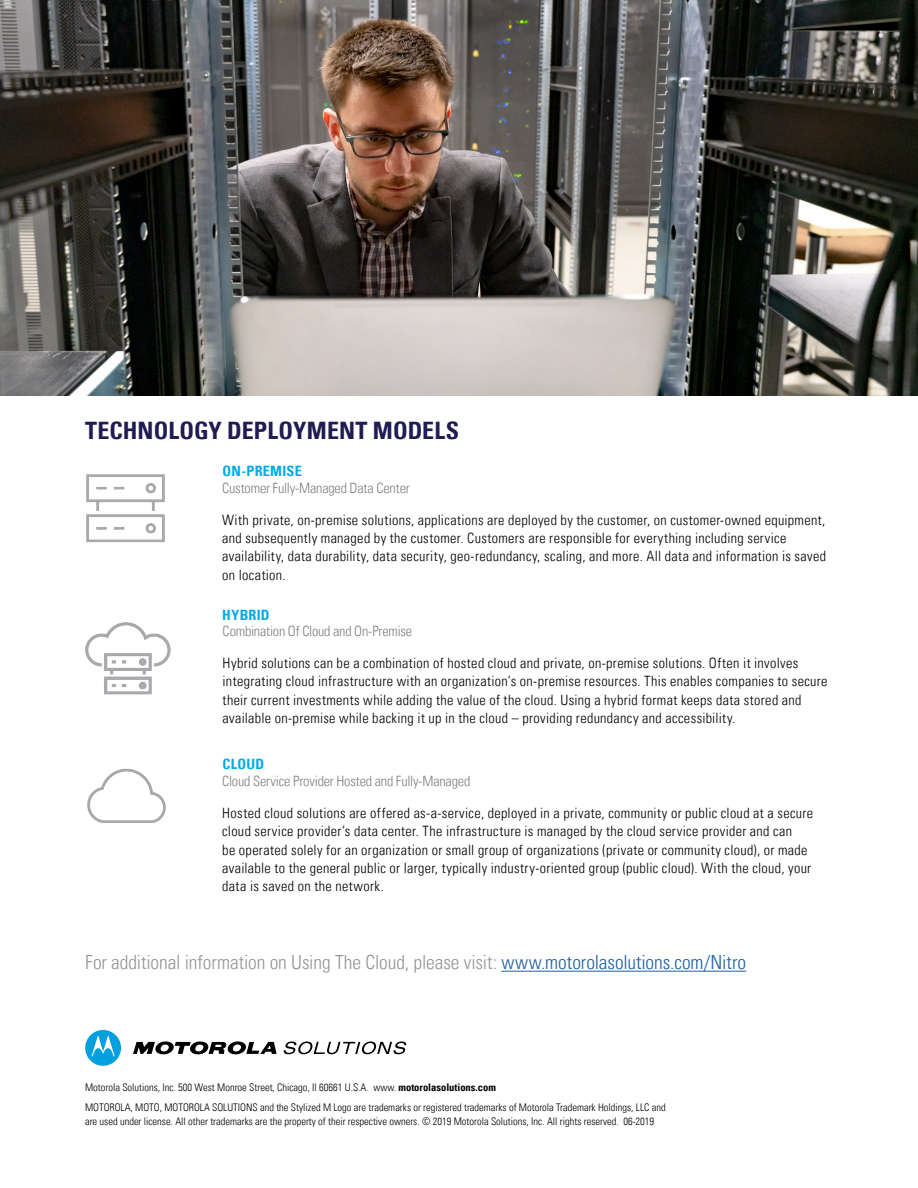
<style>
.page{position:relative;width:918px;height:1188px;background:#fff}
.page>*{position:absolute;margin:0;border:0;box-sizing:border-box;transform-origin:0 0}
.t1{font:700 condensed 24px "Univers LT";letter-spacing:.005em;color:#201b51}
.t2{font:300 condensed 19.5px "Univers LT";letter-spacing:-.005em;color:#939598}
.t3{font:300 condensed 14.25px/18.3px "Univers LT";letter-spacing:.025em;color:#000}
.t4{font:300 condensed 14.25px "Univers LT";letter-spacing:-.01em;color:#808285}
.t5{font:700 condensed 14.25px "Univers LT";letter-spacing:.02em;color:#00aae7}
.t6{font:300 condensed 10.5px/19.8px "Univers LT";color:#000}
.s1{color:#215e9e}
.s2{font-weight:700}
</style>
<div class="page">
<img style="left:0;top:0;width:918px;height:395px">
<hr style="left:501px;top:971px;width:245px;height:1px;background:#215e9e">
<img style="left:87px;top:768px;width:79px;height:55px">
<img style="left:86px;top:474px;width:79px;height:69px">
<img style="left:85px;top:622px;width:86px;height:73px">
<svg style="left:133px;top:1041px;width:144px;height:14px"></svg>
<svg style="left:85px;top:1030px;width:36px;height:36px"></svg>
<svg style="left:284px;top:1042px;width:122px;height:12px"></svg>
<h1 class="t1" style="left:85px;top:416px;width:376px">TECHNOLOGY DEPLOYMENT MODELS</h1>
<p class="t5" style="left:223px;top:462px;width:81px">ON-PREMISE</p>
<p class="t4" style="left:222px;top:479px;width:189px">Customer Fully-Managed Data Center</p>
<p class="t3" style="left:222px;top:510px;width:606px">With private, on-premise solutions, applications are deployed by the customer, on customer-owned equipment, and subsequently managed by the customer. Customers are responsible for everything including service availability, data durability, data security, geo-redundancy, scaling, and more. All data and information is saved on location.</p>
<p class="t5" style="left:222px;top:606px;width:49px">HYBRID</p>
<p class="t4" style="left:223px;top:623px;width:191px">Combination Of Cloud and On-Premise</p>
<p class="t3" style="left:223px;top:654px;width:606px">Hybrid solutions can be a combination of hosted cloud and private, on-premise solutions. Often it involves integrating cloud infrastructure with an organization’s on-premise resources. This enables companies to secure their current investments while adding the value of the cloud. Using a hybrid format keeps data stored and available on-premise while backing it up in the cloud – providing redundancy and accessibility.</p>
<p class="t5" style="left:223px;top:755px;width:43px">CLOUD</p>
<p class="t4" style="left:222px;top:772px;width:250px">Cloud Service Provider Hosted and Fully-Managed</p>
<p class="t3" style="left:222px;top:804px;width:593px">Hosted cloud solutions are offered as-a-service, deployed in a private, community or public cloud at a secure cloud service provider’s data center. The infrastructure is managed by the cloud service provider and can<br>be operated solely for an organization or small group of organizations (private or community cloud), or made available to the general public or larger, typically industry-oriented group (public cloud). With the cloud, your data is saved on the network.</p>
<h2 class="t2" style="left:85px;top:951px;width:663px">For additional information on Using The Cloud, please visit: <span class="s1">www.motorolasolutions.com/Nitro</span></h2>
<p class="t6" style="left:85px;top:1078px;width:582px">Motorola Solutions, Inc. 500 West Monroe Street, Chicago, Il 60661 U.S.A. www. <span class="s2">motorolasolutions.com<br></span>MOTOROLA, MOTO, MOTOROLA SOLUTIONS and the Stylized M Logo are trademarks or registered trademarks of Motorola Trademark Holdings, LLC and</p>
<p class="t6" style="left:85px;top:1111px;width:571px">are used under license. All other trademarks are the property of their respective owners. © 2019 Motorola Solutions, Inc. All rights reserved. 06-2019</p>
</div>
